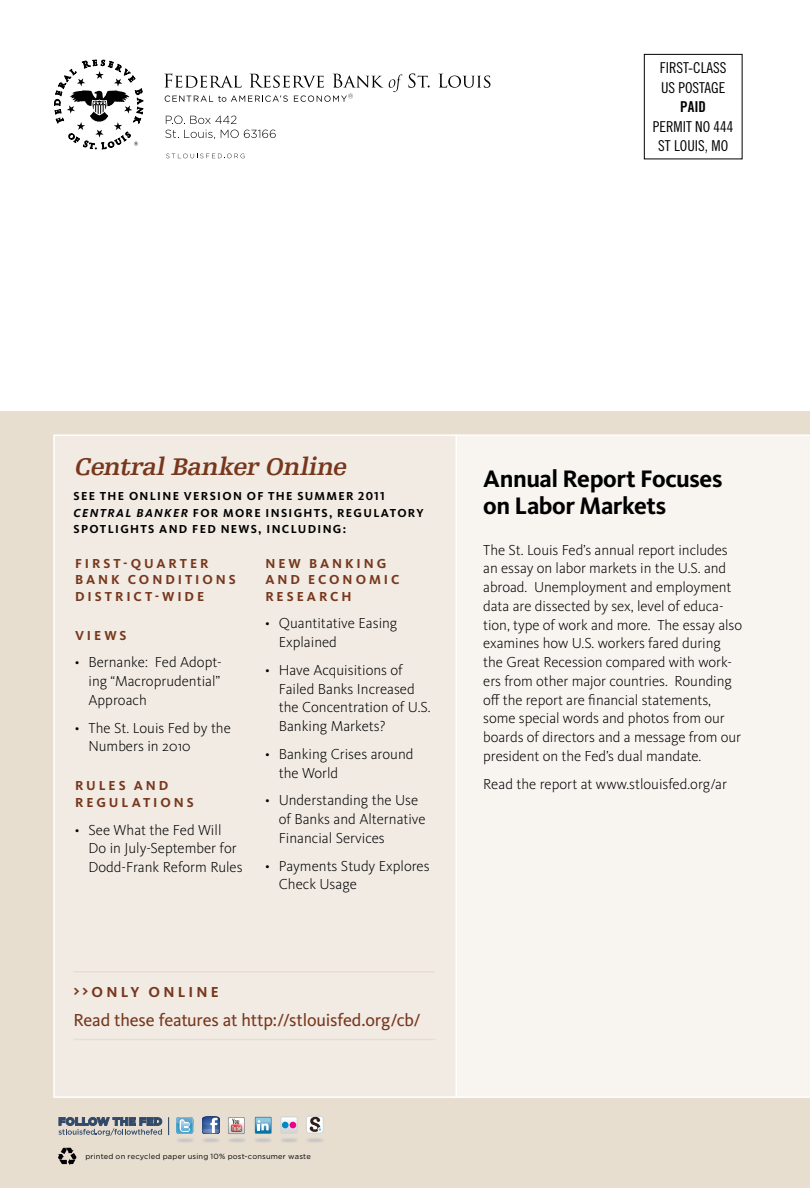
<style>
.page{position:relative;width:810px;height:1188px;background:#fff}
.page>*{position:absolute;margin:0;border:0;box-sizing:border-box;transform-origin:0 0}
.t1{font:italic 700 25.5px "Egyptienne FLT Std";color:#77371d}
.t2{font:700 24.75px/27px "Kievit OT";letter-spacing:-.02em;color:#000}
.t3{font:18px "Kievit OT";letter-spacing:-.015em;color:#77371d}
.t4{font:300 15px/18.8px "Kievit OT";letter-spacing:-.005em;color:#000}
.t5{font:15px/19.5px "Trade Gothic LT Std Cn 18";color:#000}
.t6{font:700 15px "Kievit OT";letter-spacing:.215em;color:#77371d}
.t7{font:15px "Trade Gothic LT Std Bd Cn 20";color:#000}
.t8{font:700 13.5px/16.5px "Kievit OT";letter-spacing:.215em;color:#77371d}
.t9{font:700 12px/16.5px "Kievit OT";letter-spacing:.11em;color:#000}
.t10{font:7.5px "Gotham";letter-spacing:.025em;color:#000}
.s1{font-style:italic}
</style>
<div class="page">
<div style="left:0;top:412px;width:810px;height:776px;background:#e7ded0"></div>
<div style="left:457px;top:434px;width:353px;height:664px;background:#f8f5f1"></div>
<div style="left:644px;top:54px;width:98px;height:105px;border:1px solid #000"></div>
<div style="left:54px;top:435px;width:402px;height:662px;background:#f1ebe3"></div>
<div style="left:53px;top:434px;width:404px;height:664px;border:2px solid #fff"></div>
<svg style="left:166px;top:116px;width:70px;height:8px"></svg>
<svg style="left:165px;top:130px;width:50px;height:9px"></svg>
<svg style="left:221px;top:130px;width:55px;height:8px"></svg>
<svg style="left:165px;top:95px;width:123px;height:7px"></svg>
<svg style="left:294px;top:94px;width:59px;height:8px"></svg>
<svg style="left:54px;top:59px;width:89px;height:91px"></svg>
<svg style="left:164px;top:74px;width:78px;height:14px"></svg>
<svg style="left:250px;top:74px;width:74px;height:14px"></svg>
<svg style="left:333px;top:74px;width:50px;height:14px"></svg>
<svg style="left:389px;top:74px;width:13px;height:18px"></svg>
<svg style="left:408px;top:73px;width:22px;height:15px"></svg>
<svg style="left:439px;top:74px;width:51px;height:14px"></svg>
<svg style="left:166px;top:154px;width:79px;height:5px"></svg>
<hr style="left:73px;top:971px;width:362px;height:2px;background:#e7ded0">
<hr style="left:73px;top:1039px;width:362px;height:1px;background:#e7ded0">
<svg style="left:58px;top:1148px;width:18px;height:17px"></svg>
<img style="left:168px;top:1117px;width:21px;height:25px">
<img style="left:189px;top:1116px;width:26px;height:26px">
<img style="left:215px;top:1116px;width:26px;height:26px">
<img style="left:241px;top:1116px;width:26px;height:26px">
<img style="left:267px;top:1116px;width:57px;height:26px">
<svg style="left:58px;top:1117px;width:104px;height:19px"></svg>
<svg style="left:168px;top:1117px;width:1px;height:18px"></svg>
<p class="t5" style="left:660px;top:58px;width:68px">FIRST-CLASS<br>US POSTAGE</p>
<p class="t7" style="left:680px;top:98px;width:27px">PAID</p>
<p class="t5" style="left:653px;top:116px;width:82px;text-align:center">PERMIT NO 444<br>ST LOUIS, MO</p>
<h1 class="t1" style="left:73px;top:452px;width:279px">CentralBanker Online</h1>
<p class="t9" style="left:74px;top:488px;width:352px">SEE THE ONLINE VERSION OF THE SUMMER 2011<br><span class="s1">CENTRAL BANKER</span> FOR MORE INSIG HTS, REG ULATORY<br>SPOTLIG HTS AND FED NEWS, INCLUDIN</p>
<p class="t9" style="left:333px;top:521px;width:15px">G:</p>
<p class="t8" style="left:75px;top:555px;width:20px">FIRST</p>
<p class="t8" style="left:75px;top:555px;width:81px;text-indent:48px">-QUARTER<br>BAN K CONDITIONS<br>DISTRI</p>
<p class="t8" style="left:134px;top:588px;width:54px">CT-WIDE</p>
<p class="t8" style="left:75px;top:627px;width:52px">VIE WS</p>
<p class="t4" style="left:88px;top:653px;width:135px;text-align:justify;text-indent:-13px">• Bernanke: Fed Adopt&shy;ing “Macroprudential” Approach</p>
<p class="t4" style="left:88px;top:719px;width:144px;text-indent:-14px">• The St. Louis Fed by the<br>Numbers in 2010</p>
<p class="t8" style="left:75px;top:778px;width:11px">RULES</p>
<p class="t8" style="left:134px;top:778px;width:13px">AND</p>
<p class="t8" style="left:75px;top:794px;width:46px">RE GULATIONS</p>
<p class="t4" style="left:88px;top:821px;width:156px;text-indent:-14px">• See What the Fed Will<br>Do in July-September for<br>Dodd-Frank Reform Rules</p>
<p class="t8" style="left:265px;top:555px;width:123px">NEW BAN KING<br>AND</p>
<p class="t8" style="left:308px;top:571px;width:34px">ECONO</p>
<p class="t8" style="left:369px;top:571px;width:32px">MIC</p>
<p class="t8" style="left:265px;top:588px;width:12px">RESEAR</p>
<p class="t8" style="left:330px;top:588px;width:21px">CH</p>
<p class="t4" style="left:279px;top:614px;width:120px;text-indent:-14px">• Quantitative Easing<br>Explained</p>
<p class="t4" style="left:279px;top:661px;width:154px;text-indent:-14px">• Have Acquisitions of<br>Failed Banks Increased the Concentration of U.S.<br>Banking Markets?</p>
<p class="t4" style="left:279px;top:745px;width:136px;text-indent:-14px">• Banking Crises around the World</p>
<p class="t4" style="left:279px;top:791px;width:148px;text-indent:-14px">• U nderstanding the Use of Banks and Alternative<br>Financial Services</p>
<p class="t4" style="left:279px;top:857px;width:152px;text-indent:-14px">• Payments Study Explores<br>Check Usage</p>
<p class="t6" style="left:73px;top:983px;width:147px">&gt;&gt;ONLY ONLINE</p>
<p class="t3" style="left:73px;top:1010px;width:349px">Read these features at http://stlouisfed.org/cb/</p>
<p class="t10" style="left:85px;top:1152px;width:227px">printed on recycled paper using 10% post-consumer waste</p>
<h2 class="t2" style="left:483px;top:465px;width:241px">ANNUAL REPORT FOCUSES<br>ON LABOR MARKETS</h2>
<p class="t4" style="left:483px;top:541px;width:260px">The St. Louis Fed’s annual report includes an essay on labor markets in the U.S. and abroad. U nemployment and employment data are dissected by sex, level of educa&shy;tion, type of work and more. The essay also examines how U.S. workers fared during the Great Recession compared with work&shy;ers from other major countries. Rounding off the report are financial statements, some special words and photos from our boards of directors and a message from our president on the Fed’s dual mandate.</p>
<p class="t4" style="left:483px;top:775px;width:245px">Read the report at www.stlouisfed.org/ar</p>
</div>
